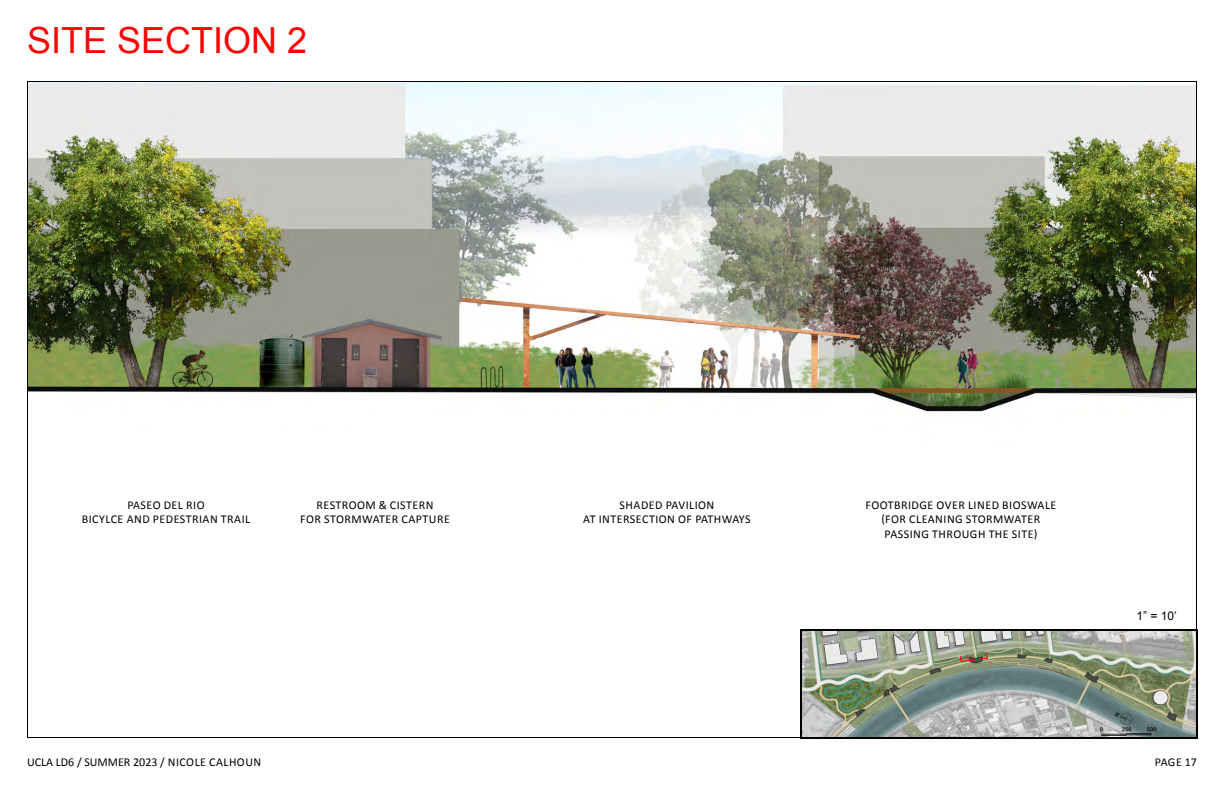
<style>
.page{position:relative;width:1224px;height:792px;background:#fff}
.page>*{position:absolute;margin:0;border:0;box-sizing:border-box;transform-origin:0 0}
.t1{font:36px "Arial";color:#f00}
.t2{font:12px/14.4px "Calibri";letter-spacing:.04em;color:#000;text-align:center}
.t3{font:12px "Calibri";color:#000}
.t4{font:12px "Arial";color:#000}
</style>
<div class="page">
<img style="left:29px;top:83px;width:1166px;height:329px">
<img style="left:803px;top:632px;width:392px;height:104px">
<div style="left:800px;top:629px;width:398px;height:110px;border:2px solid #000"></div>
<svg style="left:959px;top:651px;width:30px;height:12px"></svg>
<h1 class="t1" style="left:27px;top:17px;width:282px">SITE SECTION 2</h1>
<p class="t2" style="left:82px;top:497px;width:170px">PASEO DEL RIO<br>BICYLCE AND PEDESTRIAN TRAIL</p>
<p class="t2" style="left:300px;top:497px;width:151px">RESTROOM &amp; CISTERN<br>FOR STORMWATER CAPTURE</p>
<p class="t2" style="left:583px;top:497px;width:169px">SHADED PAVILION<br>AT INTERSECTION OF PATHWAYS</p>
<p class="t2" style="left:865px;top:497px;width:192px">FOOTBRIDGE OVER LINED BIOSWALE (FOR CLEANING STORMWATER<br>PASSING THROUGH THE SITE)</p>
<p class="t3" style="left:27px;top:754px;width:236px">UCLA LD6 / SUMMER 2023 / NICOLE CALHOUN</p>
<p class="t4" style="left:1136px;top:608px;width:42px">1” = 10’</p>
<p class="t2" style="left:1155px;top:754px;width:44px">PAGE 17</p>
</div>
